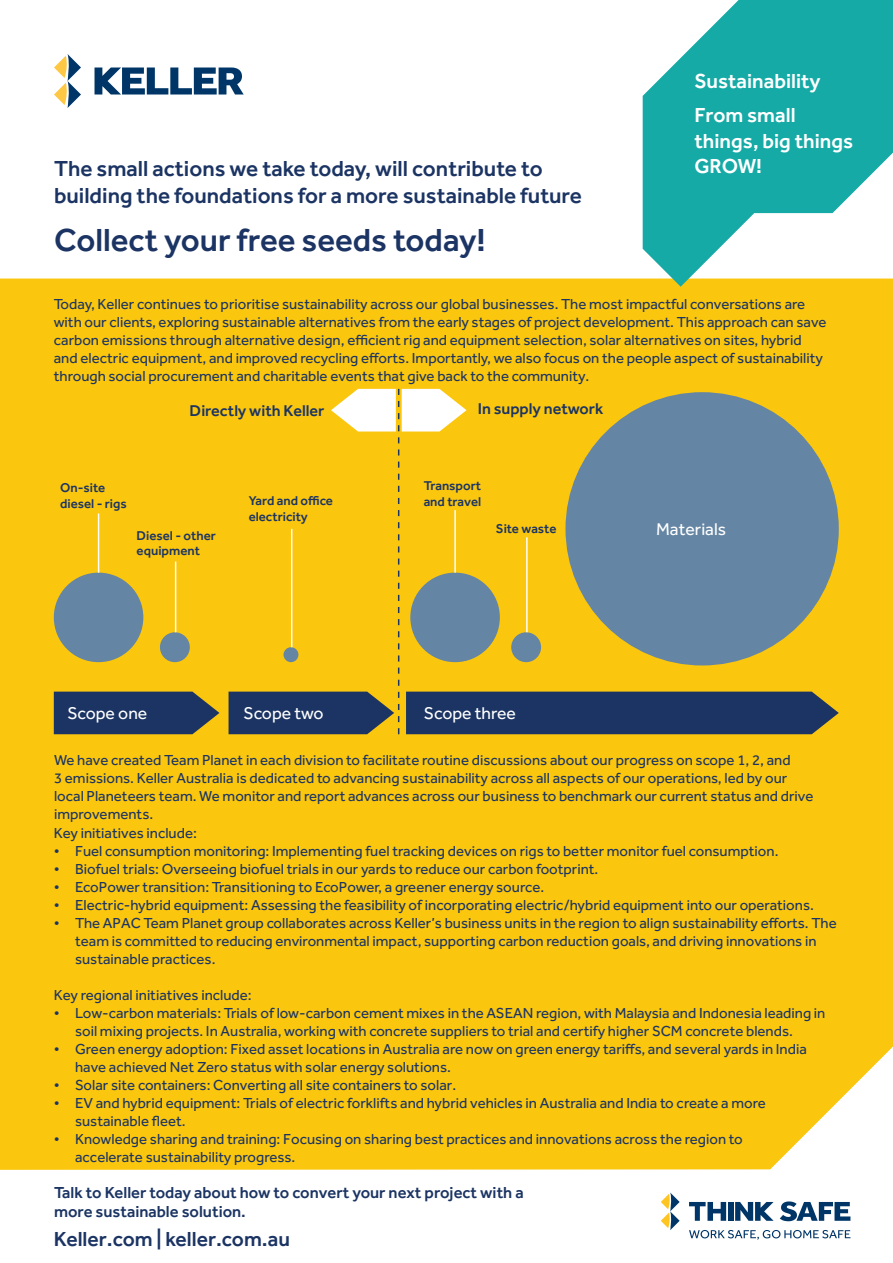
<style>
.page{position:relative;width:893px;height:1263px;background:#fff}
.page>*{position:absolute;margin:0;border:0;box-sizing:border-box;transform-origin:0 0}
.t1{font:500 33px "Effra";color:#1b3463}
.t2{font:500 22.5px "Effra";color:#1b3463}
.t3{font:500 21px/25.2px "Effra";color:#fff}
.t4{font:500 21px "Effra";color:#1b3463}
.t5{font:17.55px "Effra";color:#fff}
.t6{font:500 16.5px/19.8px "Effra";color:#1b3463}
.t7{font:500 16.2px "Effra";color:#1b3463}
.t8{font:15px/18px "Effra";color:#1b3463}
.t9{font:500 13.2px/15.9px "Effra";color:#1b3463}
</style>
<div class="page">
<div style="left:0;top:279px;width:893px;height:891px;background:#fbc60e"></div>
<svg style="left:54px;top:54px;width:27px;height:54px"></svg>
<svg style="left:95px;top:68px;width:149px;height:27px"></svg>
<svg style="left:643px;top:0;width:250px;height:287px;fill:#16aaa6"></svg>
<svg style="left:661px;top:1192px;width:19px;height:38px"></svg>
<svg style="left:689px;top:1202px;width:37px;height:19px"></svg>
<div style="left:728px;top:1202px;width:5px;height:19px;background:#003667"></div>
<svg style="left:735px;top:1202px;width:39px;height:19px"></svg>
<svg style="left:780px;top:1201px;width:70px;height:20px"></svg>
<svg style="left:689px;top:1230px;width:161px;height:9px"></svg>
<svg style="left:54px;top:692px;width:165px;height:42px"></svg>
<div style="left:54px;top:573px;width:89px;height:89px;background:#6485a3;border-radius:50%"></div>
<div style="left:160px;top:632px;width:30px;height:30px;background:#6485a3;border-radius:50%"></div>
<hr style="left:98px;top:513px;width:1px;height:60px;background:#fff">
<hr style="left:175px;top:561px;width:1px;height:71px;background:#fff">
<svg style="left:229px;top:389px;width:610px;height:345px"></svg>
<p class="t3" style="left:694px;top:68px;width:127px">Sustainability</p>
<p class="t3" style="left:694px;top:102px;width:160px">From small things, big things</p>
<p class="t2" style="left:54px;top:155px;width:490px">The small actions we take today, will contribute to</p>
<p class="t3" style="left:694px;top:153px;width:69px">GROW!</p>
<p class="t2" style="left:54px;top:182px;width:529px">building the foundations for a more sustainable future</p>
<p class="t1" style="left:54px;top:221px;width:433px">Collect your free seeds today!</p>
<p class="t8" style="left:54px;top:294px;width:774px">Today, Keller continues to prioritise sustainability across our global businesses. The most impactful conversations are with our clients, exploring sustainable alternatives from the early stages of project development. This approach can save carbon emissions through alternative design, efficient rig and equipment selection, solar alternatives on sites, hybrid and electric equipment, and improved recycling efforts. Importantly, we also focus on the people aspect of sustainability through social procurement and charitable events that give back to the community.</p>
<p class="t7" style="left:190px;top:401px;width:136px">Directly with Keller</p>
<p class="t7" style="left:478px;top:399px;width:127px">In supply network</p>
<p class="t9" style="left:60px;top:480px;width:68px">On-site diesel - rigs</p>
<p class="t9" style="left:137px;top:527px;width:81px">Diesel - other equipment</p>
<p class="t9" style="left:249px;top:492px;width:86px">Yard and office electricity</p>
<p class="t9" style="left:424px;top:477px;width:59px">Transport and travel</p>
<p class="t9" style="left:496px;top:521px;width:62px">Site waste</p>
<p class="t5" style="left:656px;top:519px;width:71px">Materials</p>
<p class="t5" style="left:67px;top:703px;width:81px">Scope one</p>
<p class="t5" style="left:243px;top:703px;width:81px">Scope two</p>
<p class="t5" style="left:424px;top:703px;width:94px">Scope three</p>
<p class="t8" style="left:54px;top:751px;width:761px">We have created Team Planet in each division to facilitate routine discussions about our progress on scope 1, 2, and<br>3 emissions. Keller Australia is dedicated to advancing sustainability across all aspects of our operations, led by our local Planeteers team. We monitor and report advances across our business to benchmark our current status and drive improvements.</p>
<p class="t8" style="left:54px;top:824px;width:145px">Key initiatives include:</p>
<p class="t8" style="left:54px;top:842px;width:726px">• Fuel consumption monitoring: Implementing fuel tracking devices on rigs to better monitor fuel consumption.</p>
<p class="t8" style="left:54px;top:860px;width:546px">• Biofuel trials: Overseeing biofuel trials in our yards to reduce our carbon footprint.</p>
<p class="t8" style="left:54px;top:878px;width:492px">• EcoPower transition: Transitioning to EcoPower, a greener energy source.</p>
<p class="t8" style="left:54px;top:896px;width:762px">• Electric-hybrid equipment: Assessing the feasibility of incorporating electric/hybrid equipment into our operations.</p>
<p class="t8" style="left:75px;top:914px;width:763px;text-indent:-21px">• The APAC Team Planet group collaborates across Keller’s business units in the region to align sustainability efforts. The team is committed to reducing environmental impact, supporting carbon reduction goals, and driving innovations in sustainable practices.</p>
<p class="t8" style="left:54px;top:986px;width:199px">Key regional initiatives include:</p>
<p class="t8" style="left:75px;top:1004px;width:752px;text-indent:-21px">• Low-carbon materials: Trials of low-carbon cement mixes in the ASEAN region, with Malaysia and Indonesia leading in soil mixing projects. In Australia, working with concrete suppliers to trial and certify higher SCM concrete blends.</p>
<p class="t8" style="left:75px;top:1040px;width:733px;text-indent:-21px">• Green energy adoption: Fixed asset locations in Australia are now on green energy tariffs, and several yards in India have achieved Net Zero status with solar energy solutions.</p>
<p class="t8" style="left:54px;top:1076px;width:404px">• Solar site containers: Converting all site containers to solar.</p>
<p class="t8" style="left:75px;top:1094px;width:692px;text-indent:-21px">• EV and hybrid equipment: Trials of electric forklifts and hybrid vehicles in Australia and India to create a more sustainable fleet.</p>
<p class="t8" style="left:75px;top:1130px;width:669px;text-indent:-21px">• Knowledge sharing and training: Focusing on sharing best practices and innovations across the region to accelerate sustainability progress.</p>
<p class="t6" style="left:54px;top:1182px;width:471px">Talk to Keller today about how to convert your next project with a more sustainable solution.</p>
<p class="t4" style="left:54px;top:1226px;width:238px">Keller.com | keller.com.au</p>
</div>
